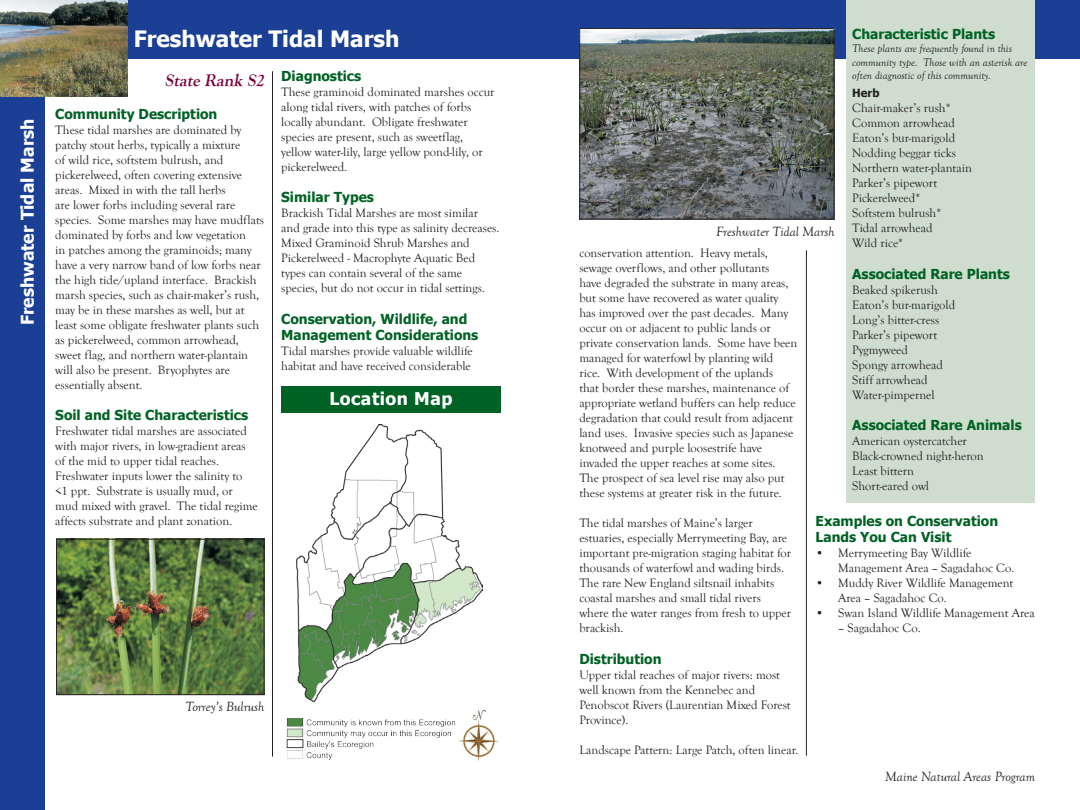
<style>
.page{position:relative;width:1080px;height:810px;background:#fff}
.page>*{position:absolute;margin:0;border:0;box-sizing:border-box;transform-origin:0 0}
.Maine_Header{font:700 22.5px "Tahoma";color:#fff}
.Maine_Header-2{font:700 17.5px "Tahoma";color:#fff}
.Maine_Header-3{font:700 17.5px "Tahoma";letter-spacing:.03em;color:#fff}
.State_Rank{font:italic 700 17.5px "Goudy Old Style T";color:#7a003b}
.Small_Header_--_Gree{font:700 13.75px/16.5px "Tahoma";color:#006224}
.Body_Text{font:italic 13.75px "Goudy Old Style T";color:#231f20}
.Body_Text-2{font:12.5px/15px "Goudy Old Style T";color:#231f20}
.Body_Text-3{font:italic 11.25px/13.5px "Goudy Old Style T";color:#231f20}
.Plant_Animals_Header{font:700 11.25px "Tahoma";color:#231f20}
</style>
<div class="page">
<img style="left:286px;top:710px;width:213px;height:51px">
<div style="left:0;top:0;width:540px;height:58px;background:#1b3f94"></div>
<div style="left:0;top:0;width:45px;height:810px;background:#1b3f94"></div>
<div style="left:281px;top:386px;width:220px;height:26px;background:#006224"></div>
<div style="left:540px;top:0;width:540px;height:58px;background:#1b3f94"></div>
<hr style="left:272px;top:71px;width:1px;height:686px;background:#231f20">
<img style="left:297px;top:424px;width:186px;height:278px">
<img style="left:0;top:0;width:128px;height:96px">
<img style="left:58px;top:541px;width:204px;height:152px">
<div style="left:56px;top:539px;width:208px;height:156px;border:1px solid #231f20"></div>
<div style="left:847px;top:0;width:188px;height:502px;background:#ceddce"></div>
<hr style="left:806px;top:250px;width:1px;height:506px;background:#231f20">
<img style="left:581px;top:30px;width:251px;height:187px">
<div style="left:579px;top:28px;width:255px;height:191px;border:1px solid #231f20"></div>
<p class="Maine_Header-2" style="left:15px;top:325px;width:208px;rotate:-90deg">Freshwater Tidal Marsh</p>
<p class="Maine_Header" style="left:134px;top:23px;width:267px">Freshwater Tidal Marsh</p>
<p class="State_Rank" style="left:165px;top:70px;width:104px">State Rank S2</p>
<p class="Small_Header_--_Gree" style="left:55px;top:105px;width:164px">Community Description</p>
<p class="Body_Text-2" style="left:55px;top:123px;width:210px">These tidal marshes are dominated by patchy stout herbs, typically a mixture<br>of wild rice, softstem bulrush, and pickerelweed, often covering extensive areas. Mixed in with the tall herbs<br>are lower forbs including several rare species. Some marshes may have mudflats dominated by forbs and low vegetation<br>in patches among the graminoids; many have a very narrow band of low forbs near the high tide/upland interface. Brackish marsh species, such as chair-maker’s rush, may be in these marshes as well, but at least some obligate freshwater plants such as pickerelweed, common arrowhead, sweet flag, and northern water-plantain will also be present. Bryophytes are essentially absent.</p>
<p class="Small_Header_--_Gree" style="left:55px;top:406px;width:194px">Soil and Site Characteristics</p>
<p class="Body_Text-2" style="left:55px;top:424px;width:204px">Freshwater tidal marshes are associated with major rivers, in low-gradient areas of the mid to upper tidal reaches.<br>Freshwater inputs lower the salinity to &lt;1 ppt. Substrate is usually mud, or mud mixed with gravel. The tidal regime affects substrate and plant zonation.</p>
<p class="Small_Header_--_Gree" style="left:281px;top:67px;width:82px">Diagnostics</p>
<p class="Body_Text-2" style="left:281px;top:85px;width:215px">These graminoid dominated marshes occur along tidal rivers, with patches of forbs locally abundant. Obligate freshwater species are present, such as sweetflag, yellow water-lily, large yellow pond-lily, or pickerelweed.</p>
<p class="Small_Header_--_Gree" style="left:281px;top:188px;width:94px">Similar Types</p>
<p class="Body_Text-2" style="left:281px;top:206px;width:220px">Brackish Tidal Marshes are most similar and grade into this type as salinity decreases.<br>Mixed Graminoid Shrub Marshes and Pickerelweed - Macrophyte Aquatic Bed types can contain several of the same species, but do not occur in tidal settings.</p>
<p class="Small_Header_--_Gree" style="left:281px;top:310px;width:199px">Conservation, Wildlife, and<br>Management Considerations</p>
<p class="Body_Text-2" style="left:281px;top:344px;width:193px">Tidal marshes provide valuable wildlife habitat and have received considerable</p>
<p class="Maine_Header-3" style="left:329px;top:386px;width:125px">Location Map</p>
<p class="Body_Text" style="left:185px;top:699px;width:80px">Torrey’s Bulrush</p>
<p class="Small_Header_--_Gree" style="left:852px;top:24px;width:144px">Characteristic Plants</p>
<p class="Body_Text-3" style="left:852px;top:42px;width:177px">These plants are frequently found in this community type. Those with an asterisk are often diagnostic of this community.</p>
<p class="Plant_Animals_Header" style="left:852px;top:85px;width:29px">Herb</p>
<p class="Body_Text-2" style="left:852px;top:101px;width:100px">Chair-maker’s rush*</p>
<p class="Body_Text-2" style="left:852px;top:116px;width:104px">Common arrowhead</p>
<p class="Body_Text-2" style="left:852px;top:131px;width:105px">Eaton’s bur-marigold</p>
<p class="Body_Text-2" style="left:852px;top:146px;width:105px">Nodding beggar ticks</p>
<p class="Body_Text-2" style="left:852px;top:161px;width:121px">Northern water-plantain</p>
<p class="Body_Text-2" style="left:852px;top:176px;width:87px">Parker’s pipewort</p>
<p class="Body_Text-2" style="left:852px;top:191px;width:70px">Pickerelweed*</p>
<p class="Body_Text-2" style="left:852px;top:206px;width:91px">Softstem bulrush*</p>
<p class="Body_Text-2" style="left:852px;top:221px;width:82px">Tidal arrowhead</p>
<p class="Body_Text-2" style="left:852px;top:236px;width:52px">Wild rice*</p>
<p class="Small_Header_--_Gree" style="left:852px;top:264px;width:159px">Associated Rare Plants</p>
<p class="Body_Text-2" style="left:852px;top:282px;width:87px">Beaked spikerush</p>
<p class="Body_Text-2" style="left:852px;top:297px;width:105px">Eaton’s bur-marigold</p>
<p class="Body_Text-2" style="left:852px;top:312px;width:89px">Long’s bitter-cress</p>
<p class="Body_Text-2" style="left:852px;top:327px;width:87px">Parker’s pipewort</p>
<p class="Body_Text-2" style="left:852px;top:342px;width:57px">Pygmyweed</p>
<p class="Body_Text-2" style="left:852px;top:357px;width:92px">Spongy arrowhead</p>
<p class="Body_Text-2" style="left:852px;top:372px;width:77px">Stiff arrowhead</p>
<p class="Body_Text-2" style="left:852px;top:387px;width:84px">Water-pimpernel</p>
<p class="Small_Header_--_Gree" style="left:852px;top:416px;width:171px">Associated Rare Animals</p>
<p class="Body_Text-2" style="left:852px;top:434px;width:116px">American oystercatcher</p>
<p class="Body_Text-2" style="left:852px;top:449px;width:133px">Black-crowned night-heron</p>
<p class="Body_Text-2" style="left:852px;top:464px;width:63px">Least bittern</p>
<p class="Body_Text-2" style="left:852px;top:479px;width:78px">Short-eared owl</p>
<p class="Small_Header_--_Gree" style="left:816px;top:511px;width:184px">Examples on Conservation<br>Lands You Can Visit</p>
<p class="Body_Text-2" style="left:838px;top:546px;width:178px">Merrymeeting Bay Wildlife<br>Management Area – Sagadahoc Co.</p>
<p class="Body_Text-2" style="left:838px;top:576px;width:177px">Muddy River Wildlife Management<br>Area – Sagadahoc Co.</p>
<p class="Body_Text-2" style="left:838px;top:606px;width:198px">Swan Island Wildlife Management Area</p>
<p class="Body_Text-2" style="left:838px;top:621px;width:84px">– Sagadahoc Co.</p>
<p class="Body_Text" style="left:716px;top:224px;width:120px">Freshwater Tidal Marsh</p>
<p class="Body_Text-2" style="left:579px;top:246px;width:220px">conservation attention. Heavy metals, sewage overflows, and other pollutants<br>have degraded the substrate in many areas, but some have recovered as water quality has improved over the past decades. Many occur on or adjacent to public lands or private conservation lands. Some have been managed for waterfowl by planting wild rice. With development of the uplands<br>that border these marshes, maintenance of appropriate wetland buffers can help reduce degradation that could result from adjacent land uses. Invasive species such as Japanese knotweed and purple loosestrife have invaded the upper reaches at some sites.<br>The prospect of sea level rise may also put these systems at greater risk in the future.</p>
<p class="Body_Text-2" style="left:579px;top:516px;width:213px">The tidal marshes of Maine’s larger estuaries, especially Merrymeeting Bay, are important pre-migration staging habitat for thousands of waterfowl and wading birds.<br>The rare New England siltsnail inhabits coastal marshes and small tidal rivers where the water ranges from fresh to upper brackish.</p>
<p class="Small_Header_--_Gree" style="left:579px;top:650px;width:84px">Distribution</p>
<p class="Body_Text-2" style="left:579px;top:668px;width:213px">Upper tidal reaches of major rivers: most well known from the Kennebec and<br>Penobscot Rivers (Laurentian Mixed Forest<br>Province).</p>
<p class="Body_Text-2" style="left:579px;top:743px;width:221px">Landscape Pattern: Large Patch, often linear.</p>
<p class="Body_Text-2" style="left:816px;top:546px;width:10px">•</p>
<p class="Body_Text-2" style="left:816px;top:576px;width:10px">•</p>
<p class="Body_Text-2" style="left:816px;top:606px;width:10px">•</p>
<p class="Body_Text" style="left:885px;top:769px;width:151px">Maine Natural Areas Program</p>
</div>
